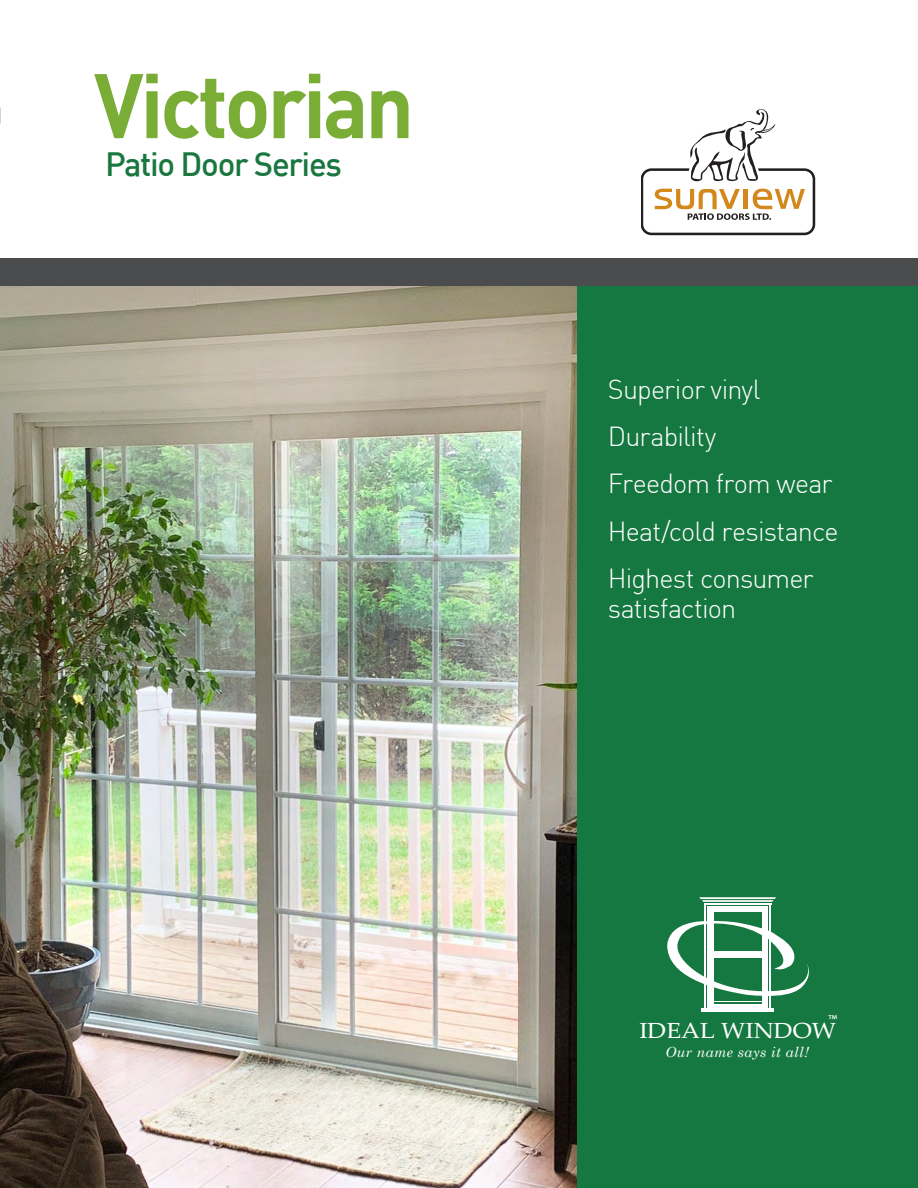
<style>
.page{position:relative;width:918px;height:1188px;background:#fff}
.page>*{position:absolute;margin:0;border:0;box-sizing:border-box;transform-origin:0 0}
.t1{font:700 90px "DIN";letter-spacing:-.04em;color:#79ad36;scale:.95 1}
.t2{font:500 33px "DIN";letter-spacing:-.04em;color:#1a773f}
.t3{font:300 27px/30px "DIN";letter-spacing:-.03em;color:#fff}
.t4{font:21.9px "Palatino Linotype";color:#fff;scale:1.11 1}
.t5{font:14.55px "Myriad Pro";color:#fff}
.t6{font:italic 13.95px "Century Schoolbook";letter-spacing:.025em;color:#fff}
</style>
<div class="page">
<div style="left:564px;top:270px;width:354px;height:918px;background:#147840"></div>
<svg style="left:699px;top:897px;width:77px;height:5px"></svg>
<hr style="left:702px;top:1008px;width:72px;height:4px;background:#fff">
<hr style="left:704px;top:903px;width:2px;height:105px;background:#fff">
<hr style="left:705px;top:903px;width:66px;height:2px;background:#fff">
<hr style="left:769px;top:904px;width:2px;height:106px;background:#fff">
<div style="left:707px;top:906px;width:7px;height:103px;background:#fff"></div>
<div style="left:713px;top:906px;width:55px;height:5px;background:#fff"></div>
<div style="left:762px;top:911px;width:6px;height:98px;background:#fff"></div>
<div style="left:714px;top:1004px;width:48px;height:5px;background:#fff"></div>
<hr style="left:714px;top:1001px;width:49px;height:1px;background:#fff">
<svg style="left:667px;top:920px;width:142px;height:76px"></svg>
<svg style="left:642px;top:109px;width:173px;height:126px"></svg>
<img style="left:0;top:286px;width:577px;height:902px">
<div style="left:0;top:258px;width:918px;height:28px;background:#4b4c4d"></div>
<p class="t1" style="left:94px;top:47px;width:339px">Victorian</p>
<p class="t2" style="left:105px;top:143px;width:238px">Patio Door Series</p>
<p class="t3" style="left:608px;top:374px;width:154px">Superior vinyl</p>
<p class="t3" style="left:608px;top:421px;width:110px">Durability</p>
<p class="t3" style="left:608px;top:468px;width:226px">Freedom from wear</p>
<p class="t3" style="left:608px;top:516px;width:232px">Heat/cold resistance</p>
<p class="t3" style="left:608px;top:563px;width:207px">Highest consumer satisfaction</p>
<p class="t5" style="left:828px;top:1011px;width:11px">™</p>
<p class="t4" style="left:639px;top:1015px;width:179px">IDEAL WINDOW</p>
<p class="t6" style="left:666px;top:1043px;width:145px">Our name says it all!</p>
</div>
